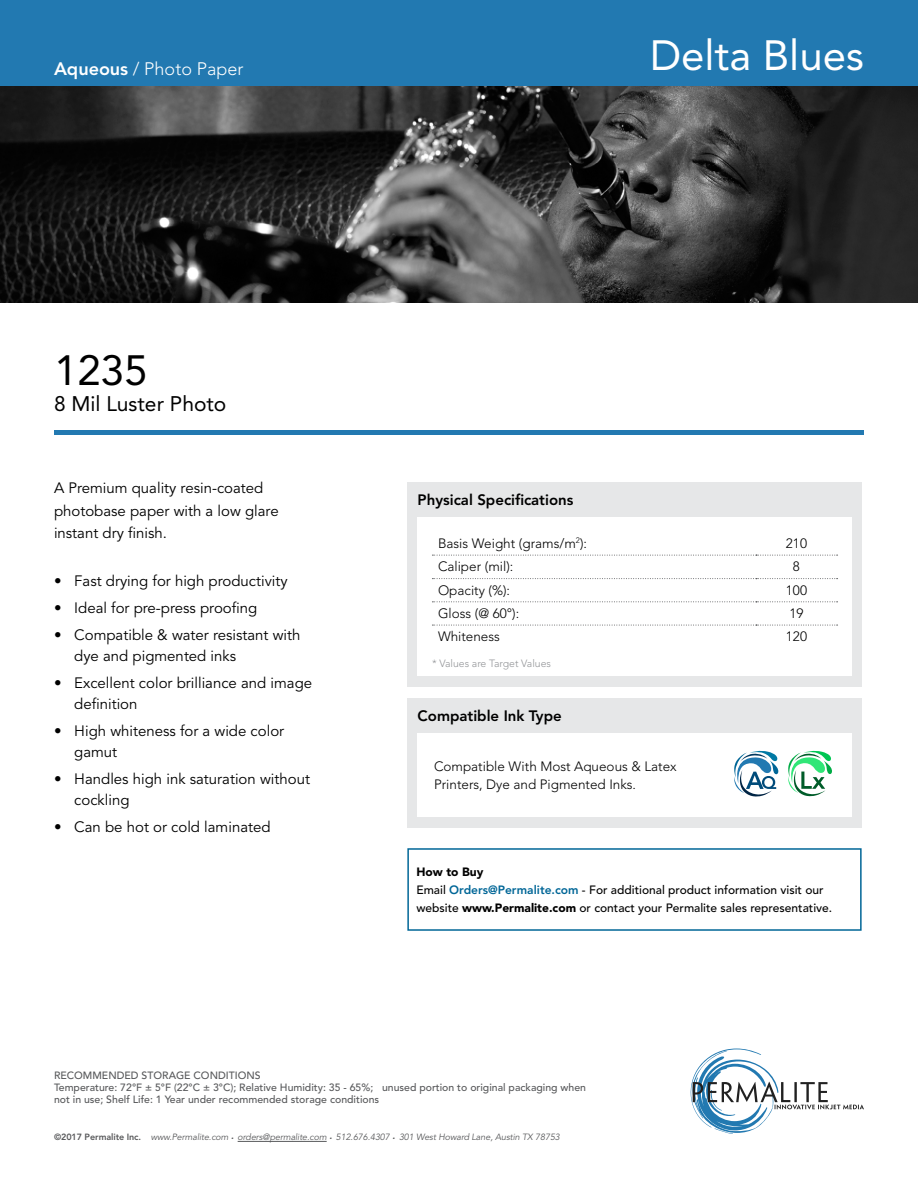
<style>
.page{position:relative;width:918px;height:1188px;background:#fff}
.page>*{position:absolute;margin:0;border:0;box-sizing:border-box;transform-origin:0 0}
.t1{font:42px "Avenir LT Std";color:#fff}
.t2{font:42px "Avenir LT Std";color:#000}
.t3{font:21px "Avenir LT Std";color:#000}
.t4{font:300 18px "Avenir LT Std";color:#fff}
.t5{font:15px/21px "Avenir LT Std";color:#000}
.t6{font:800 15px "Avenir LT Std";color:#000}
.t7{font:300 13.5px/18px "Avenir LT Std";color:#000}
.t8{font:500 12px/18px "Avenir LT Std";color:#000}
.t9{font:500 10.5px/12px "Avenir LT Std";color:#58595b}
.t10{font:300 10.5px "Avenir LT Std";color:#939598}
.t11{font:9px "Avenir LT Std";color:#58595b}
.s1{font-weight:800}
.s2{font-weight:900}
.s3{font-weight:800;color:#006697}
</style>
<div class="page">
<div style="left:0;top:0;width:918px;height:86px;background:#2279b1"></div>
<svg style="left:690px;top:1049px;width:174px;height:85px"></svg>
<hr style="left:238px;top:1141px;width:89px;height:1px;background:#58595b">
<img style="left:0;top:86px;width:918px;height:216px">
<div style="left:54px;top:430px;width:810px;height:5px;background:#2279b1"></div>
<div style="left:407px;top:482px;width:455px;height:205px;background:#e6e7e8"></div>
<div style="left:417px;top:517px;width:435px;height:159px;background:#fff"></div>
<svg style="left:432px;top:578px;width:406px;height:1px"></svg>
<svg style="left:432px;top:601px;width:406px;height:1px"></svg>
<svg style="left:432px;top:625px;width:406px;height:1px"></svg>
<svg style="left:432px;top:555px;width:406px;height:1px"></svg>
<div style="left:407px;top:848px;width:455px;height:83px;border:2px solid #006697"></div>
<div style="left:407px;top:698px;width:455px;height:130px;background:#e6e7e8"></div>
<div style="left:417px;top:733px;width:435px;height:84px;background:#fff"></div>
<svg style="left:788px;top:750px;width:44px;height:47px"></svg>
<svg style="left:734px;top:750px;width:45px;height:47px"></svg>
<p class="t4" style="left:54px;top:58px;width:191px"><span class="s1">Aqueous</span> / Photo Paper</p>
<h1 class="t1" style="left:650px;top:31px;width:215px">Delta Blues</h1>
<h1 class="t2" style="left:54px;top:346px;width:95px">1235</h1>
<h2 class="t3" style="left:54px;top:391px;width:174px">8 Mil Luster Photo</h2>
<p class="t5" style="left:54px;top:477px;width:226px;line-height:22.5px">A Premium quality resin-coated photobase paper with a low glare instant dry finish.</p>
<p class="t5" style="left:54px;top:571px;width:235px">• Fast drying for high productivity</p>
<p class="t5" style="left:54px;top:598px;width:205px">• Ideal for pre-press proofing</p>
<p class="t5" style="left:74px;top:625px;width:228px;text-indent:-20px">• Compatible &amp; water resistant with dye and pigmented inks</p>
<p class="t5" style="left:74px;top:673px;width:240px;text-indent:-20px">• Excellent color brilliance and image definition</p>
<p class="t5" style="left:74px;top:721px;width:211px;text-indent:-20px">• High whiteness for a wide color gamut</p>
<p class="t5" style="left:74px;top:769px;width:237px;text-indent:-20px">• Handles high ink saturation without cockling</p>
<p class="t5" style="left:54px;top:817px;width:218px">• Can be hot or cold laminated</p>
<p class="t6" style="left:418px;top:490px;width:157px">Physical Specifications</p>
<p class="t7" style="left:438px;top:534px;width:151px">Basis Weight (grams/m<sup>2</sup>):</p>
<p class="t7" style="left:786px;top:534px;width:23px">210</p>
<p class="t7" style="left:438px;top:558px;width:77px">Caliper (mil):</p>
<p class="t7" style="left:793px;top:558px;width:9px">8</p>
<p class="t7" style="left:438px;top:581px;width:74px">Opacity (%):</p>
<p class="t7" style="left:786px;top:581px;width:23px">100</p>
<p class="t7" style="left:438px;top:604px;width:83px">Gloss (@ 60°):</p>
<p class="t7" style="left:789px;top:604px;width:16px">19</p>
<p class="t7" style="left:438px;top:628px;width:64px">Whiteness</p>
<p class="t7" style="left:786px;top:628px;width:23px">120</p>
<p class="t10" style="left:432px;top:657px;width:121px">* Values are Target Values</p>
<p class="t6" style="left:418px;top:707px;width:146px">Compatible Ink Type</p>
<p class="t7" style="left:434px;top:757px;width:244px">Compatible With Most Aqueous &amp; Latex<br>Printers, Dye and Pigmented Inks.</p>
<p class="t8" style="left:416px;top:863px;width:417px"><span class="s2">How to Buy<br></span>Email <span class="s3">Orders@Permalite.com</span> - For additional product information visit our website <span class="s2">www.Permalite.com</span> or contact your Permalite sales representative.</p>
<p class="t9" style="left:54px;top:1070px;width:534px">RECOMMENDED STORAGE CONDITIONS<br>Temperature: 72°F ± 5°F (22°C ± 3°C); Relative Humidity: 35 - 65%; unused portion to original packaging when not in use; Shelf Life: 1 Year under recommended storage conditions</p>
<p class="t11" style="left:54px;top:1132px;width:509px"><span class="s1">© 2 0 1 7 P e r m a l ite I n c.</span> www.Permalite.com <sup>.</sup> orders@permalite.com <sup>.</sup> 512.676.4307 <sup>.</sup> 301 West Howard Lane, Austin TX 78753</p>
</div>
